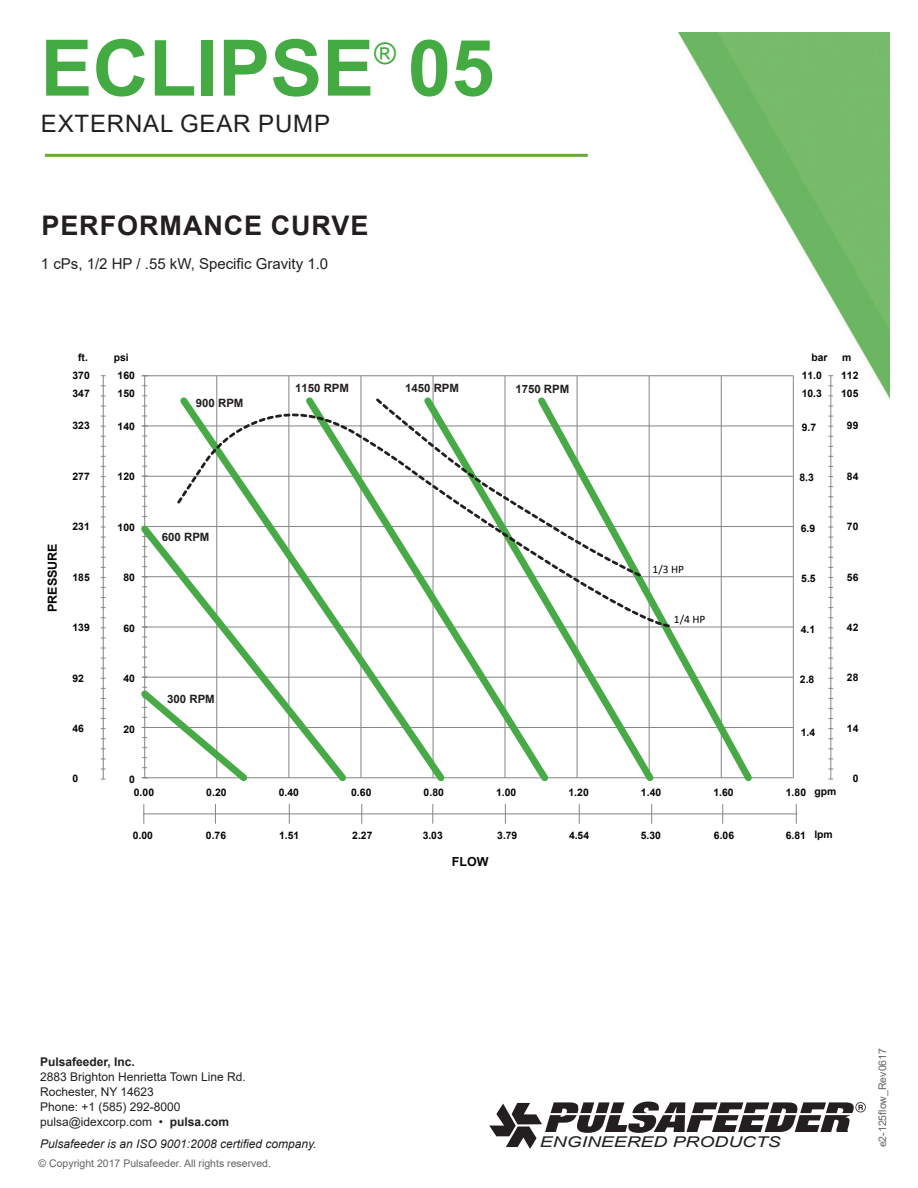
<style>
.page{position:relative;width:918px;height:1188px;background:#fff}
.page>*{position:absolute;margin:0;border:0;box-sizing:border-box;transform-origin:0 0}
.t1{font:700 78px "Arial";color:#44aa42}
.t2{font:29.7px "Arial";color:#44aa42}
.t3{font:700 27px "Arial";letter-spacing:.035em;color:#231f20}
.t4{font:24px "Arial";letter-spacing:.035em;color:#231f20}
.t5{font:15px "Arial";color:#231f20}
.t6{font:italic 14.85px "Arial";color:#231f20;scale:1.3 1}
.t7{font:700 12.45px "Arial";color:#050504}
.t8{font:12px "Arial";color:#231f20}
.t9{font:italic 12px "Arial";color:#231f20}
.t10{font:700 12px "Arial";color:#231f20}
.t11{font:700 11.4px "Arial";color:#231f20}
.t12{font:11.4px "Calibri";color:#050504}
.t13{font:10.5px "Arial";color:#636366}
.t14{font:700 10.35px "Arial";color:#050504}
.s1{font-weight:700}
</style>
<div class="page">
<img style="left:663px;top:32px;width:226px;height:379px">
<hr style="left:45px;top:154px;width:543px;height:3px;background:#65a93a">
<svg style="left:489px;top:1102px;width:377px;height:47px"></svg>
<hr style="left:103px;top:376px;width:1px;height:403px;background:#878686">
<hr style="left:830px;top:376px;width:1px;height:403px;background:#878686">
<svg style="left:215px;top:804px;width:1px;height:20px"></svg>
<svg style="left:289px;top:804px;width:1px;height:20px"></svg>
<svg style="left:361px;top:804px;width:1px;height:20px"></svg>
<svg style="left:432px;top:804px;width:1px;height:20px"></svg>
<svg style="left:505px;top:804px;width:1px;height:20px"></svg>
<svg style="left:579px;top:804px;width:1px;height:20px"></svg>
<svg style="left:651px;top:804px;width:1px;height:20px"></svg>
<svg style="left:722px;top:804px;width:1px;height:20px"></svg>
<svg style="left:143px;top:804px;width:1px;height:20px"></svg>
<svg style="left:796px;top:804px;width:1px;height:20px"></svg>
<hr style="left:143px;top:813px;width:654px;height:1px;background:#878686">
<hr style="left:145px;top:727px;width:648px;height:1px;background:#878686">
<hr style="left:145px;top:677px;width:648px;height:1px;background:#878686">
<hr style="left:145px;top:627px;width:648px;height:1px;background:#878686">
<hr style="left:145px;top:576px;width:648px;height:1px;background:#878686">
<hr style="left:145px;top:526px;width:648px;height:1px;background:#878686">
<hr style="left:145px;top:476px;width:648px;height:1px;background:#878686">
<hr style="left:145px;top:425px;width:648px;height:1px;background:#878686">
<hr style="left:145px;top:375px;width:648px;height:1px;background:#878686">
<hr style="left:216px;top:376px;width:1px;height:402px;background:#878686">
<hr style="left:288px;top:376px;width:1px;height:402px;background:#878686">
<hr style="left:360px;top:376px;width:1px;height:402px;background:#878686">
<hr style="left:433px;top:376px;width:1px;height:402px;background:#878686">
<hr style="left:504px;top:376px;width:2px;height:402px;background:#878686">
<hr style="left:577px;top:376px;width:1px;height:402px;background:#878686">
<hr style="left:649px;top:376px;width:1px;height:402px;background:#878686">
<hr style="left:721px;top:376px;width:1px;height:402px;background:#878686">
<hr style="left:793px;top:376px;width:1px;height:402px;background:#878686">
<hr style="left:144px;top:376px;width:1px;height:402px;background:#878686">
<hr style="left:145px;top:777px;width:648px;height:1px;background:#878686">
<svg style="left:659px;top:391px;width:99px;height:391px"></svg>
<svg style="left:554px;top:391px;width:105px;height:391px"></svg>
<svg style="left:451px;top:391px;width:103px;height:391px"></svg>
<svg style="left:174px;top:391px;width:277px;height:391px"></svg>
<svg style="left:141px;top:519px;width:211px;height:263px"></svg>
<svg style="left:141px;top:684px;width:113px;height:98px"></svg>
<svg style="left:175px;top:399px;width:500px;height:230px"></svg>
<p class="t1" style="left:40px;top:13px;width:456px">ECLIPSE 05</p>
<p class="t2" style="left:374px;top:33px;width:23px">®</p>
<p class="t4" style="left:41px;top:107px;width:291px">EXTERNAL GEAR PUMP</p>
<p class="t3" style="left:41px;top:207px;width:329px">PERFORMANCE CURVE</p>
<p class="t5" style="left:41px;top:254px;width:289px">1 cPs, 1/2 HP / .55 kW, Specific Gravity 1.0</p>
<p class="t14" style="left:78px;top:350px;width:11px">ft.</p>
<p class="t14" style="left:114px;top:350px;width:16px">psi</p>
<p class="t14" style="left:812px;top:350px;width:18px">bar</p>
<p class="t14" style="left:842px;top:350px;width:11px">m</p>
<p class="t14" style="left:73px;top:368px;width:19px">370</p>
<p class="t14" style="left:118px;top:368px;width:19px">160</p>
<p class="t14" style="left:802px;top:368px;width:22px">11.0</p>
<p class="t14" style="left:841px;top:368px;width:19px">112</p>
<p class="t11" style="left:295px;top:380px;width:55px">1150 RPM</p>
<p class="t11" style="left:405px;top:380px;width:55px">1450 RPM</p>
<p class="t11" style="left:515px;top:381px;width:55px">1750 RPM</p>
<p class="t14" style="left:73px;top:386px;width:19px">347</p>
<p class="t14" style="left:118px;top:386px;width:19px">150</p>
<p class="t14" style="left:802px;top:386px;width:22px">10.3</p>
<p class="t14" style="left:841px;top:386px;width:19px">105</p>
<p class="t11" style="left:196px;top:395px;width:49px">900 RPM</p>
<p class="t14" style="left:73px;top:419px;width:19px">323</p>
<p class="t14" style="left:73px;top:469px;width:19px">277</p>
<p class="t7" style="left:44px;top:612px;width:70px;rotate:-90deg">PRESSURE</p>
<p class="t14" style="left:73px;top:519px;width:19px">231</p>
<p class="t14" style="left:73px;top:570px;width:19px">185</p>
<p class="t14" style="left:73px;top:620px;width:19px">139</p>
<p class="t14" style="left:73px;top:671px;width:13px">92</p>
<p class="t14" style="left:73px;top:721px;width:13px">46</p>
<p class="t14" style="left:73px;top:771px;width:7px">0</p>
<p class="t14" style="left:118px;top:419px;width:19px">140</p>
<p class="t14" style="left:118px;top:469px;width:19px">120</p>
<p class="t14" style="left:802px;top:420px;width:16px">9.7</p>
<p class="t14" style="left:799px;top:470px;width:16px">8.3</p>
<p class="t14" style="left:847px;top:418px;width:13px">99</p>
<p class="t14" style="left:847px;top:469px;width:13px">84</p>
<p class="t14" style="left:118px;top:520px;width:19px">100</p>
<p class="t11" style="left:162px;top:529px;width:49px">600 RPM</p>
<p class="t14" style="left:801px;top:521px;width:16px">6.9</p>
<p class="t14" style="left:847px;top:519px;width:13px">70</p>
<p class="t14" style="left:123px;top:570px;width:13px">80</p>
<p class="t12" style="left:653px;top:561px;width:33px">1/3 HP</p>
<p class="t14" style="left:801px;top:571px;width:16px">5.5</p>
<p class="t14" style="left:847px;top:570px;width:13px">56</p>
<p class="t14" style="left:123px;top:621px;width:13px">60</p>
<p class="t12" style="left:674px;top:612px;width:33px">1/4 HP</p>
<p class="t14" style="left:801px;top:622px;width:16px">4.1</p>
<p class="t14" style="left:847px;top:620px;width:13px">42</p>
<p class="t14" style="left:123px;top:671px;width:13px">40</p>
<p class="t14" style="left:123px;top:722px;width:13px">20</p>
<p class="t11" style="left:167px;top:691px;width:49px">300 RPM</p>
<p class="t14" style="left:800px;top:673px;width:16px">2.8</p>
<p class="t14" style="left:801px;top:725px;width:16px">1.4</p>
<p class="t14" style="left:847px;top:671px;width:13px">28</p>
<p class="t14" style="left:847px;top:721px;width:13px">14</p>
<p class="t14" style="left:129px;top:772px;width:7px">0</p>
<p class="t14" style="left:134px;top:785px;width:22px">0.00</p>
<p class="t14" style="left:206px;top:785px;width:22px">0.20</p>
<p class="t14" style="left:279px;top:785px;width:22px">0.40</p>
<p class="t14" style="left:351px;top:785px;width:22px">0.60</p>
<p class="t14" style="left:424px;top:785px;width:22px">0.80</p>
<p class="t14" style="left:496px;top:785px;width:22px">1.00</p>
<p class="t14" style="left:569px;top:785px;width:22px">1.20</p>
<p class="t14" style="left:641px;top:785px;width:22px">1.40</p>
<p class="t14" style="left:713px;top:785px;width:22px">1.60</p>
<p class="t14" style="left:786px;top:785px;width:22px">1.80</p>
<p class="t14" style="left:133px;top:828px;width:22px">0.00</p>
<p class="t14" style="left:206px;top:828px;width:22px">0.76</p>
<p class="t14" style="left:279px;top:828px;width:22px">1.51</p>
<p class="t14" style="left:352px;top:828px;width:22px">2.27</p>
<p class="t14" style="left:423px;top:828px;width:22px">3.03</p>
<p class="t14" style="left:497px;top:828px;width:22px">3.79</p>
<p class="t14" style="left:569px;top:828px;width:22px">4.54</p>
<p class="t14" style="left:641px;top:828px;width:22px">5.30</p>
<p class="t14" style="left:714px;top:828px;width:22px">6.06</p>
<p class="t14" style="left:786px;top:828px;width:22px">6.81</p>
<p class="t7" style="left:452px;top:853px;width:38px">FLOW</p>
<p class="t14" style="left:814px;top:784px;width:23px">gpm</p>
<p class="t14" style="left:814px;top:827px;width:20px">lpm</p>
<p class="t14" style="left:853px;top:771px;width:7px">0</p>
<p class="t10" style="left:40px;top:1053px;width:96px">Pulsafeeder, Inc.</p>
<p class="t8" style="left:40px;top:1068px;width:207px">2883 Brighton Henrietta Town Line Rd.</p>
<p class="t8" style="left:40px;top:1083px;width:115px">Rochester, NY 14623</p>
<p class="t8" style="left:40px;top:1098px;width:142px">Phone: +1 (585) 292-8000</p>
<p class="t8" style="left:40px;top:1113px;width:191px">pulsa@idexcorp.com • <span class="s1">pulsa.com</span></p>
<p class="t9" style="left:40px;top:1136px;width:278px">Pulsafeeder is an ISO 9001:2008 certified company.</p>
<p class="t13" style="left:39px;top:1157px;width:234px">© Copyright 2017 Pulsafeeder. All rights reserved.</p>
<p class="t6" style="left:540px;top:1133px;width:187px">ENGINEERED PRODUCTS</p>
<p class="t13" style="left:875px;top:1147px;width:101px;rotate:-90deg">e2-125flow_Rev0617</p>
</div>
